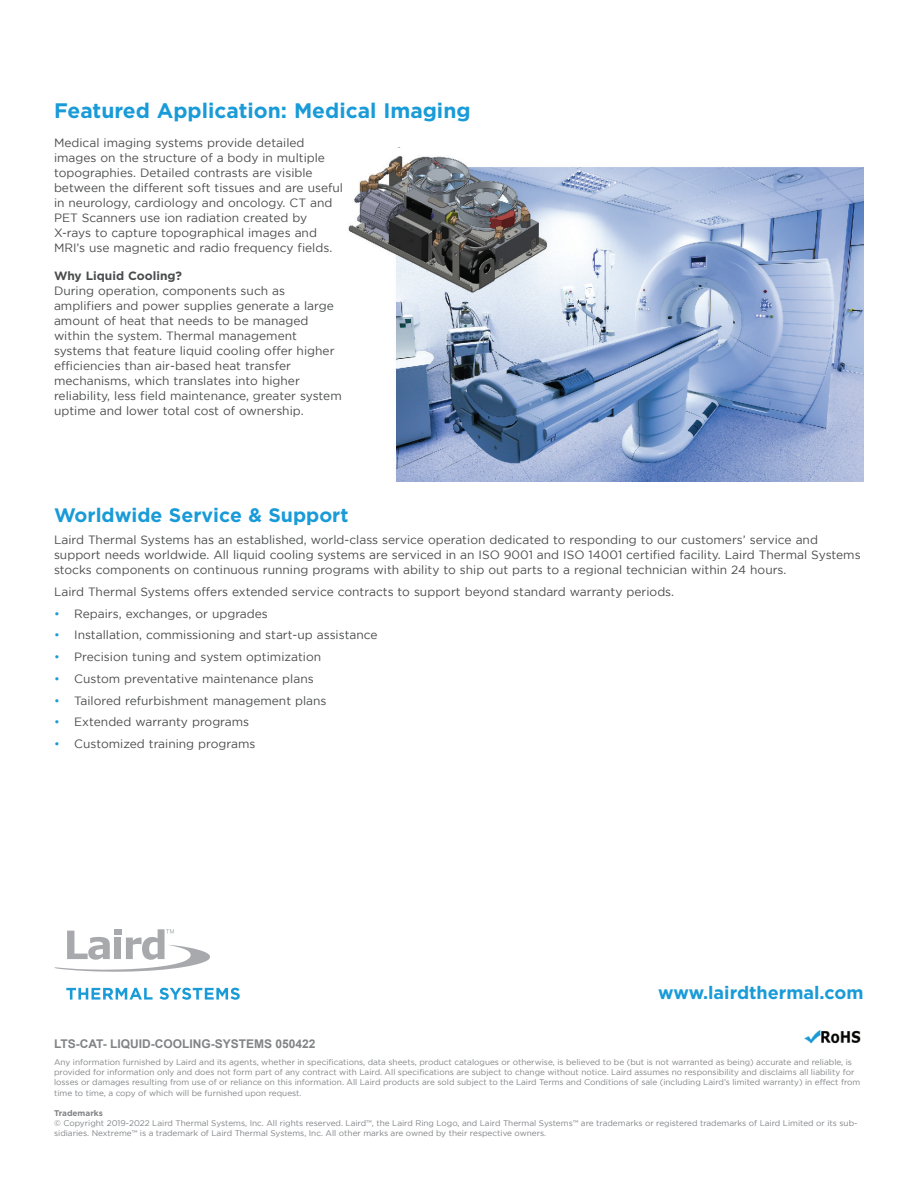
<style>
.page{position:relative;width:918px;height:1188px;background:#fff}
.page>*{position:absolute;margin:0;border:0;box-sizing:border-box;transform-origin:0 0}
.t1{font:700 21px "Gotham";color:#199bd8}
.t2{font:700 19.5px "Gotham";color:#199bd8}
.t3{font:700 18px "Gotham";color:#199bd8}
.t4{font:12px/15px "Gotham";color:#4b4c4d}
.t5{font:700 12px "Arial";color:#818386}
.t6{font:700 12px "Gotham";color:#4b4c4d}
.t7{font:8.25px/10.1px "Gotham";color:#818386}
.t8{font:700 8.25px "Gotham";color:#818386}
.s1{color:#199bd8}
</style>
<div class="page">
<svg style="left:54px;top:929px;width:156px;height:43px"></svg>
<svg style="left:66px;top:988px;width:87px;height:12px"></svg>
<svg style="left:160px;top:988px;width:80px;height:12px"></svg>
<img style="left:804px;top:1030px;width:57px;height:14px">
<img style="left:348px;top:156px;width:516px;height:326px">
<h1 class="t1" style="left:54px;top:97px;width:418px">Featured Application: Medical Imaging</h1>
<p class="t4" style="left:54px;top:135px;width:291px">Medical imaging systems provide detailed images on the structure of a body in multiple topographies. Detailed contrasts are visible between the different soft tissues and are useful in neurology, cardiology and oncology. CT and PET Scanners use ion radiation created by X-rays to capture topographical images and MRI’s use magnetic and radio frequency fields.</p>
<p class="t6" style="left:54px;top:268px;width:130px">Why Liquid Cooling?</p>
<p class="t4" style="left:54px;top:283px;width:289px">During operation, components such as amplifiers and power supplies generate a large amount of heat that needs to be managed within the system. Thermal management systems that feature liquid cooling offer higher efficiencies than air-based heat transfer mechanisms, which translates into higher reliability, less field maintenance, greater system uptime and lower total cost of ownership.</p>
<h2 class="t2" style="left:54px;top:502px;width:296px">Worldwide Service &amp; Support</h2>
<p class="t4" style="left:54px;top:532px;width:808px">Laird Thermal Systems has an established, world-class service operation dedicated to responding to our customers’ service and support needs worldwide. All liquid cooling systems are serviced in an ISO 9001 and ISO 14001 certified facility. Laird Thermal Systems stocks components on continuous running programs with ability to ship out parts to a regional technician within 24 hours.</p>
<p class="t4" style="left:54px;top:584px;width:622px">Laird Thermal Systems offers extended service contracts to support beyond standard warranty periods.</p>
<p class="t4" style="left:54px;top:606px;width:215px"><span class="s1">•</span> Repairs, exchanges, or upgrades</p>
<p class="t4" style="left:54px;top:627px;width:325px"><span class="s1">•</span> Installation, commissioning and start-up assistance</p>
<p class="t4" style="left:54px;top:649px;width:269px"><span class="s1">•</span> Precision tuning and system optimization</p>
<p class="t4" style="left:54px;top:671px;width:261px"><span class="s1">•</span> Custom preventative maintenance plans</p>
<p class="t4" style="left:54px;top:693px;width:274px"><span class="s1">•</span> Tailored refurbishment management plans</p>
<p class="t4" style="left:54px;top:714px;width:197px"><span class="s1">•</span> Extended warranty programs</p>
<p class="t4" style="left:54px;top:736px;width:203px"><span class="s1">•</span> Customized training programs</p>
<h3 class="t3" style="left:658px;top:981px;width:207px">www.lairdthermal.com</h3>
<p class="t5" style="left:54px;top:1036px;width:263px">LTS-CAT- LIQUID-COOLING-SYSTEMS 050422</p>
<p class="t7" style="left:54px;top:1057px;width:808px">Any information furnished by Laird and its agents, whether in specifications, data sheets, product catalogues or otherwise, is believed to be (but is not warranted as being) accurate and reliable, is provided for information only and does not form part of any contract with Laird. All specifications are subject to change without notice. Laird assumes no responsibility and disclaims all liability for losses or damages resulting from use of or reliance on this information. All Laird products are sold subject to the Laird Terms and Conditions of sale (including Laird’s limited warranty) in effect from time to time, a copy of which will be furnished upon request.</p>
<p class="t8" style="left:54px;top:1107px;width:50px">Trademarks</p>
<p class="t7" style="left:54px;top:1118px;width:805px">© Copyright 2019-2022 Laird Thermal Systems, Inc. All rights reserved. Laird™, the Laird Ring Logo, and Laird Thermal Systems™ are trademarks or registered trademarks of Laird Limited or its sub&shy;sidiaries. Nextreme™ is a trademark of Laird Thermal Systems, Inc. All other marks are owned by their respective owners.</p>
</div>
